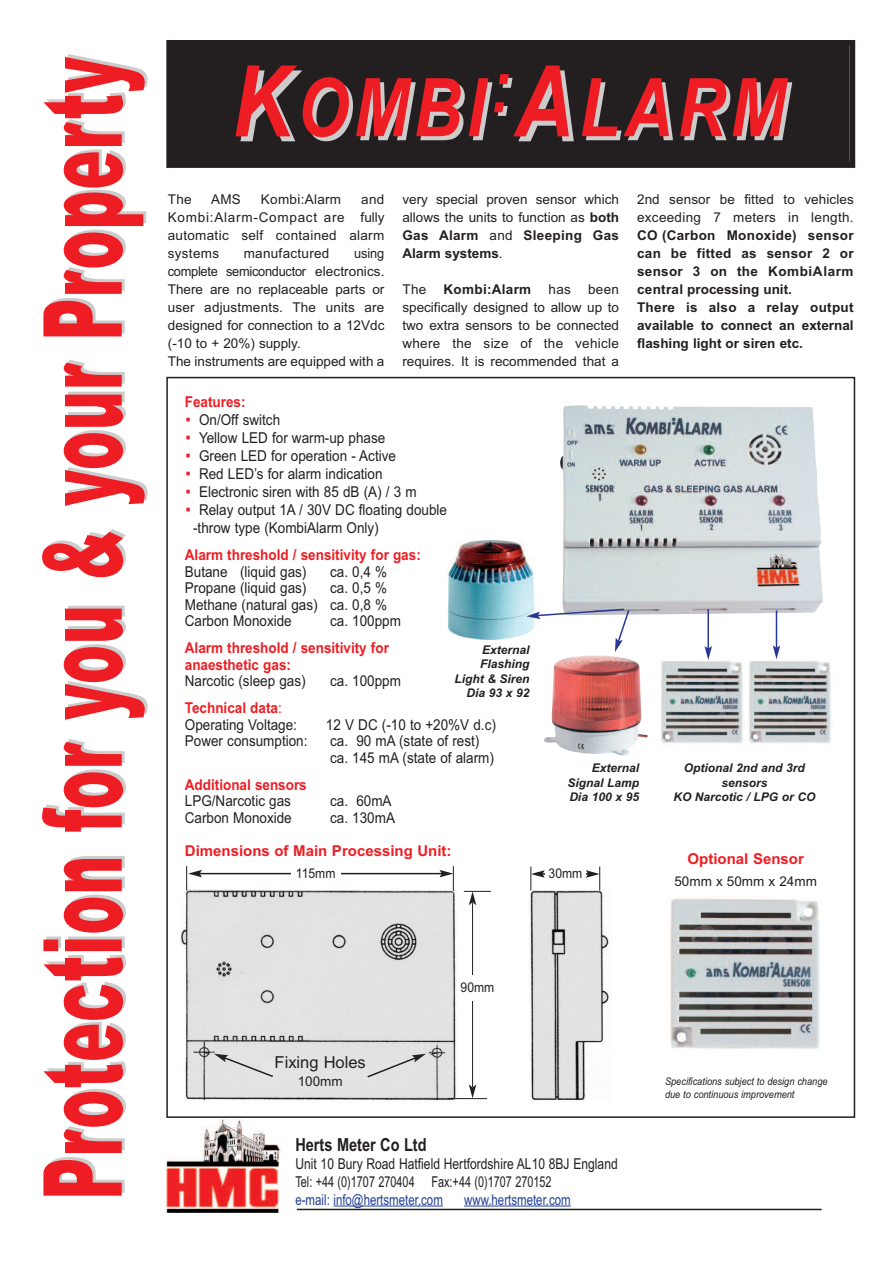
<style>
.page{position:relative;width:893px;height:1263px;background:#fff}
.page>*{position:absolute;margin:0;border:0;box-sizing:border-box;transform-origin:0 0}
.t1{font:900 109.35px "Arial";letter-spacing:.015em;color:#ee1d23;scale:.54 1}
.t2{font:italic 700 81px "Arial Narrow";letter-spacing:.06em;color:#ee1d23}
.t3{font:700 18px "Arial Narrow";color:#231f20}
.t4{font:16.5px "Arial";color:#231f20}
.t5{font:15px/16.5px "Arial";color:#231f20;scale:.9 1}
.t6{font:700 15px/16.5px "Arial";color:#ee1d23;scale:.9 1}
.t7{font:15px/18px "Arial Narrow";color:#231f20}
.t8{font:700 15px "Arial";color:#ee1d23}
.t9{font:15px "Arial Narrow";color:#223f99;scale:.94 1}
.t10{font:13.5px/18px "Arial";color:#231f20;text-align:justify}
.t11{font:700 13.5px/18px "Arial";letter-spacing:.02em;color:#231f20}
.t12{font:13.5px/18px "Arial";color:#231f20;scale:.95 1}
.t13{font:13.5px "Arial";letter-spacing:.02em;color:#231f20}
.t14{font:13.5px "Arial";color:#231f20;scale:.9 1}
.t15{font:italic 700 12px/14.4px "Arial";color:#231f20;text-align:right}
.t16{font:italic 10.5px/12.6px "Arial";color:#231f20;scale:.88 1}
.s1{font-size:99px}
.s2{font-weight:700}
.s3{font-weight:700;font-size:27px;color:#ee1d23}
.s4{font-weight:700;color:#ee1d23}
.s5{color:#ee1d23}
</style>
<div class="page">
<hr style="left:333px;top:1205px;width:86px;height:1px;background:#223f99">
<svg style="left:418px;top:1205px;width:25px;height:1px"></svg>
<svg style="left:464px;top:1205px;width:24px;height:1px"></svg>
<hr style="left:488px;top:1205px;width:58px;height:1px;background:#223f99">
<svg style="left:546px;top:1205px;width:25px;height:1px"></svg>
<img style="left:166px;top:1119px;width:115px;height:94px">
<hr style="left:297px;top:1209px;width:525px;height:1px;background:#231f20">
<img style="left:660px;top:660px;width:85px;height:84px">
<img style="left:670px;top:898px;width:150px;height:151px">
<img style="left:560px;top:405px;width:263px;height:211px">
<div style="left:172px;top:46px;width:677px;height:116px;background:#231f20"></div>
<div style="left:166px;top:40px;width:689px;height:128px;border:6px solid #231f20"></div>
<img style="left:447px;top:541px;width:88px;height:98px">
<img style="left:544px;top:659px;width:103px;height:96px">
<img style="left:180px;top:882px;width:430px;height:219px">
<hr style="left:199px;top:873px;width:243px;height:1px;background:#231f20">
<div style="left:291px;top:866px;width:49px;height:18px;background:#fff"></div>
<svg style="left:439px;top:866px;width:15px;height:24px"></svg>
<svg style="left:186px;top:866px;width:16px;height:24px"></svg>
<hr style="left:447px;top:1098px;width:40px;height:1px;background:#231f20">
<hr style="left:472px;top:903px;width:1px;height:184px;background:#231f20">
<svg style="left:464px;top:891px;width:27px;height:14px"></svg>
<svg style="left:469px;top:1084px;width:7px;height:14px"></svg>
<div style="left:459px;top:975px;width:37px;height:26px;background:#fff"></div>
<div style="left:545px;top:866px;width:41px;height:18px;background:#fff"></div>
<svg style="left:586px;top:866px;width:14px;height:24px"></svg>
<svg style="left:531px;top:866px;width:14px;height:24px"></svg>
<hr style="left:707px;top:609px;width:2px;height:40px;background:#293795">
<svg style="left:704px;top:646px;width:8px;height:14px"></svg>
<svg style="left:526px;top:608px;width:105px;height:44px"></svg>
<img style="left:748px;top:660px;width:85px;height:84px">
<hr style="left:776px;top:610px;width:1px;height:38px;background:#293795">
<svg style="left:773px;top:645px;width:7px;height:14px"></svg>
<svg style="left:366px;top:1054px;width:60px;height:25px"></svg>
<svg style="left:214px;top:1054px;width:61px;height:24px"></svg>
<h1 class="t1" style="left:20px;top:1200px;width:2118px;rotate:-90deg">Protection for you &amp; your Property</h1>
<h2 class="t2" style="left:232px;top:61px;width:554px"><span class="s1">K</span>OMBI<sup>:</sup><span class="s1">A</span>LARM</h2>
<p class="t10" style="left:168px;top:190px;width:25px">The</p>
<p class="t10" style="left:211px;top:190px;width:31px">AMS</p>
<p class="t13" style="left:261px;top:191px;width:82px">Kombi:Alarm</p>
<p class="t10" style="left:168px;top:190px;width:218px;text-indent:193px">and Kombi:Alarm-Compact are fully automatic self contained alarm systems</p>
<p class="t13" style="left:244px;top:245px;width:87px">manufactured</p>
<p class="t12" style="left:168px;top:244px;width:230px;text-indent:186px">using complete semiconductor electronics.<br>There are no replaceable parts or user adjustments. The units are designed for connection to a 12Vdc (-10 to + 20%) supply.<br>The instruments are equipped with a</p>
<p class="t10" style="left:402px;top:190px;width:218px">very special proven sensor which allows the units to function as <span class="s2">both Gas Alarm</span> and <span class="s2">Sleeping Gas Alarm systems</span>.</p>
<p class="t10" style="left:402px;top:280px;width:25px">The</p>
<p class="t11" style="left:444px;top:280px;width:89px">Kombi:Alarm</p>
<p class="t10" style="left:549px;top:280px;width:24px">has</p>
<p class="t10" style="left:402px;top:280px;width:218px;text-indent:186px">been specifically designed to allow up to two extra sensors to be connected where the size of the vehicle requires. It is recommended that a</p>
<p class="t6" style="left:185px;top:394px;width:69px">Features:</p>
<p class="t5" style="left:185px;top:412px;width:107px"><span class="s3">·</span> On/Off switch</p>
<p class="t5" style="left:185px;top:430px;width:224px"><span class="s3">·</span> Yellow LED for warm-up phase</p>
<p class="t5" style="left:185px;top:448px;width:236px"><span class="s3">·</span> Green LED for operation - Active</p>
<p class="t5" style="left:185px;top:466px;width:221px"><span class="s3">·</span> Red LED’s for alarm indication</p>
<p class="t5" style="left:185px;top:484px;width:259px"><span class="s3">·</span> Electronic siren with 85 dB (A) / 3 m</p>
<p class="t5" style="left:185px;top:502px;width:293px"><span class="s3">·</span> Relay output 1A / 30V DC floating double</p>
<p class="t5" style="left:193px;top:520px;width:208px">-throw type (KombiAlarm Only)</p>
<p class="t6" style="left:185px;top:547px;width:264px">Alarm threshold / sensitivity for gas:</p>
<p class="t5" style="left:185px;top:563px;width:137px">Butane (liquid gas)</p>
<p class="t5" style="left:330px;top:563px;width:65px">ca. 0,4 %</p>
<p class="t5" style="left:185px;top:580px;width:137px">Propane (liquid gas)</p>
<p class="t5" style="left:185px;top:580px;width:226px;text-align:justify;text-indent:145px">ca. 0,5 % Methane (natural gas) ca. 0,8 % Carbon Monoxide</p>
<p class="t5" style="left:330px;top:613px;width:80px">ca. 100ppm</p>
<p class="t6" style="left:185px;top:640px;width:228px">Alarm threshold / sensitivity for anaesthetic gas:</p>
<p class="t5" style="left:185px;top:673px;width:136px">Narcotic (sleep gas)</p>
<p class="t5" style="left:330px;top:673px;width:80px">ca. 100ppm</p>
<p class="t5" style="left:185px;top:700px;width:126px"><span class="s4">Technical data</span><span class="s5">:<br></span>Operating Voltage:</p>
<p class="t15" style="left:455px;top:643px;width:77px">External<br>Flashing<br>Light &amp; Siren<br>Dia 93 x 92</p>
<p class="t5" style="left:326px;top:716px;width:190px">12 V DC (-10 to +20%V d.c)</p>
<p class="t10" style="left:637px;top:190px;width:218px">2nd sensor be fitted to vehicles exceeding 7 meters in length.</p>
<p class="t11" style="left:637px;top:226px;width:218px">CO (Carbon Monoxide) sensor can be fitted as sensor 2 or sensor 3 on the KombiAlarm central processing unit.<br>There is also a relay output available to connect an external flashing light or siren etc.</p>
<p class="t5" style="left:185px;top:733px;width:138px">Power consumption:</p>
<p class="t5" style="left:330px;top:733px;width:184px">ca. 90 mA (state of rest) ca. 145 mA (state of alarm)</p>
<p class="t6" style="left:185px;top:776px;width:137px">Additional sensors</p>
<p class="t5" style="left:185px;top:793px;width:119px">LPG/Narcotic gas</p>
<p class="t5" style="left:330px;top:793px;width:70px">ca. 60mA</p>
<p class="t5" style="left:185px;top:809px;width:120px">Carbon Monoxide</p>
<p class="t5" style="left:330px;top:809px;width:74px">ca. 130mA</p>
<p class="t8" style="left:185px;top:842px;width:268px">Dimensions of Main Processing Unit:</p>
<p class="t14" style="left:296px;top:865px;width:46px">115mm</p>
<p class="t15" style="left:567px;top:761px;width:73px;text-align:justify;text-indent:24px">External Signal Lamp Dia 100 x 95</p>
<p class="t14" style="left:549px;top:865px;width:39px">30mm</p>
<p class="t15" style="left:673px;top:761px;width:144px;text-align:center">Optional 2nd and 3rd sensors<br>KO Narcotic / LPG or CO</p>
<p class="t8" style="left:688px;top:850px;width:118px">Optional Sensor</p>
<p class="t10" style="left:674px;top:872px;width:144px">50mm x 50mm x 24mm</p>
<p class="t4" style="left:275px;top:1053px;width:93px">Fixing Holes</p>
<p class="t10" style="left:298px;top:1072px;width:47px">100mm</p>
<p class="t14" style="left:461px;top:979px;width:39px">90mm</p>
<p class="t3" style="left:295px;top:1134px;width:133px">Herts Meter Co Ltd</p>
<p class="t7" style="left:295px;top:1154px;width:324px">Unit 10 Bury Road Hatfield Hertfordshire AL10 8BJ England<br>Tel: +44 (0)1707 270404 Fax:+44 (0)1707 270152</p>
<p class="t9" style="left:295px;top:1190px;width:158px">e-mail: info@hertsmeter.com</p>
<p class="t9" style="left:464px;top:1190px;width:115px">www.hertsmeter.com</p>
<p class="t16" style="left:665px;top:1075px;width:186px">Specifications subject to design change due to continuous improvement</p>
</div>
